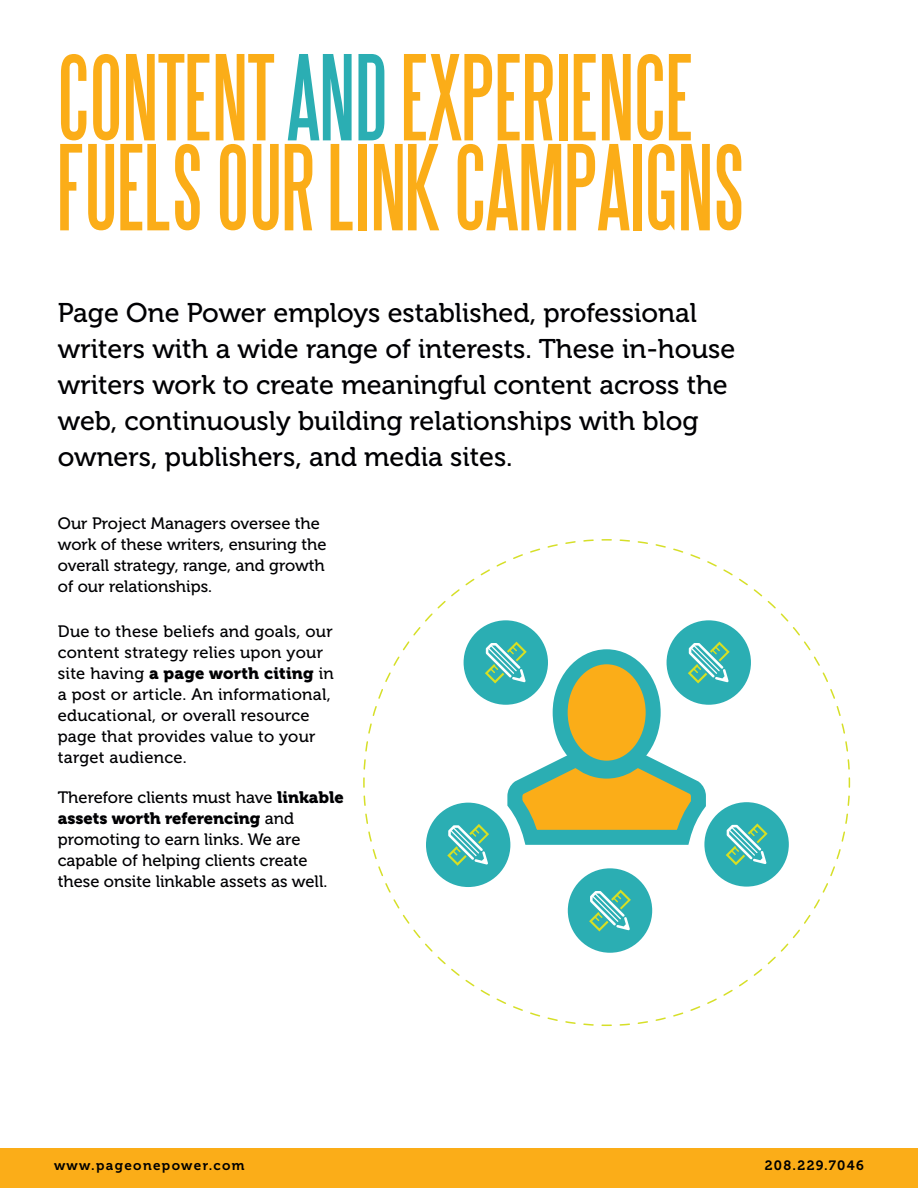
<style>
.page{position:relative;width:918px;height:1188px;background:#fff}
.page>*{position:absolute;margin:0;border:0;box-sizing:border-box;transform-origin:0 0}
.t1{font:108px/90px "Steel Tongs";color:#fbad18}
.t2{font:27px/36px "Museo 500";color:#000003}
.t3{font:16.5px/21px "Museo 500";color:#000003}
.t4{font:16.5px "Museo 900";color:#000003}
.t5{font:13.5px "Museo 700";letter-spacing:.1em;color:#000}
.s1{color:#2baeb3}
.s2{font-family:"Museo 500"}
.s3{font-family:"Museo 900"}
</style>
<div class="page">
<div style="left:0;top:1148px;width:918px;height:40px;background:#fbad18"></div>
<svg style="left:363px;top:539px;width:488px;height:488px"></svg>
<div style="left:560px;top:657px;width:93px;height:111px;background:#fbad18;border-radius:50%"></div>
<div style="left:553px;top:649px;width:108px;height:127px;border:15px solid #2baeb3;border-radius:50%"></div>
<svg style="left:500px;top:741px;width:219px;height:111px"></svg>
<div style="left:464px;top:620px;width:84px;height:85px;background:#2baeb3;border-radius:50%"></div>
<svg style="left:485px;top:642px;width:42px;height:41px"></svg>
<div style="left:426px;top:803px;width:84px;height:84px;background:#2baeb3;border-radius:50%"></div>
<svg style="left:447px;top:824px;width:42px;height:42px"></svg>
<div style="left:568px;top:868px;width:84px;height:85px;background:#2baeb3;border-radius:50%"></div>
<svg style="left:589px;top:890px;width:42px;height:41px"></svg>
<div style="left:704px;top:802px;width:85px;height:85px;background:#2baeb3;border-radius:50%"></div>
<svg style="left:726px;top:823px;width:42px;height:42px"></svg>
<div style="left:667px;top:620px;width:84px;height:85px;background:#2baeb3;border-radius:50%"></div>
<svg style="left:688px;top:642px;width:42px;height:41px"></svg>
<h1 class="t1" style="left:58px;top:56px;width:689px">CONTENT <span class="s1">AND</span> EXPERIENCE<br>FUELS OUR LINK CAMPAIGNS</h1>
<p class="t2" style="left:58px;top:296px;width:679px">Page One Power employs established, professional writers with a wide range of interests. These in-house writers work to create meaningful content across the web, continuously building relationships with blog owners, publishers, and media sites.</p>
<p class="t3" style="left:58px;top:513px;width:270px">Our Project Managers oversee the work of these writers, ensuring the overall strategy, range, and growth of our relationships.</p>
<p class="t3" style="left:58px;top:621px;width:277px">Due to these beliefs and goals, our content strategy relies upon your</p>
<p class="t4" style="left:58px;top:664px;width:278px"><span class="s2">site having</span> a page worth citing <span class="s2">in</span></p>
<p class="t3" style="left:58px;top:684px;width:274px">a post or article. An informational, educational, or overall resource page that provides value to your target audience.</p>
<p class="t3" style="left:58px;top:787px;width:287px">Therefore clients must have <span class="s3">linkable</span></p>
<p class="t4" style="left:58px;top:809px;width:238px">assets worth referencing <span class="s2">and</span></p>
<p class="t3" style="left:58px;top:829px;width:271px">promoting to earn links. We are capable of helping clients create these onsite linkable assets as well.</p>
<p class="t5" style="left:54px;top:1158px;width:192px">www.pageonepower.com</p>
<p class="t5" style="left:765px;top:1158px;width:101px">208.229.7046</p>
</div>
